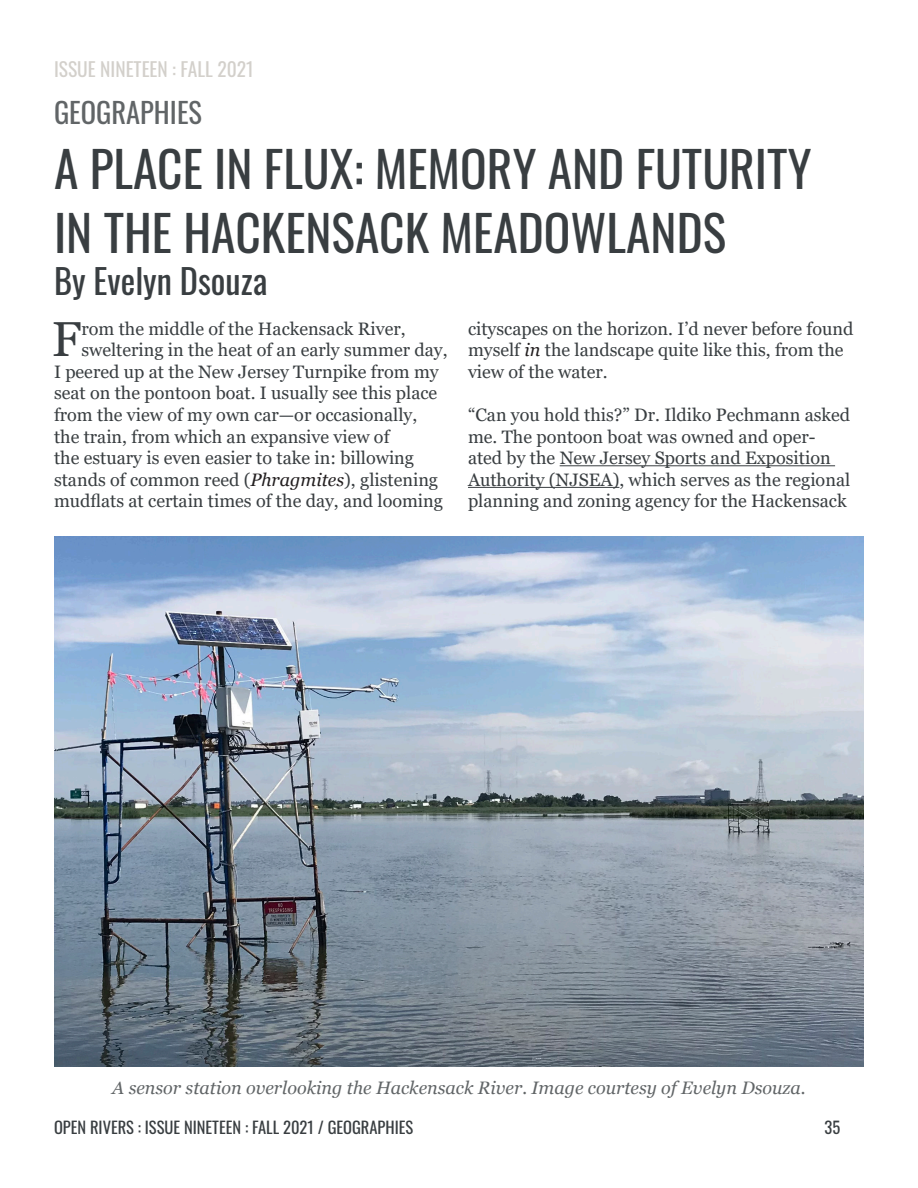
<style>
.page{position:relative;width:918px;height:1188px;background:#fff}
.page>*{position:absolute;margin:0;border:0;box-sizing:border-box;transform-origin:0 0}
.Article_Title{font:49.5px/64.5px "Oswald";color:#393e41}
.t1{font:49.2px "Georgia";color:#393e41}
.By_Line{font:34.5px "Oswald";color:#393e41}
.Column_Title{font:28.5px "Oswald";color:#616567}
.t2{font:19.5px "Oswald";color:#d3d0cb}
.t3{font:18px/21.6px "Georgia";color:#393e41}
.t4{font:italic 18px "Georgia";color:#616567}
.t5{font:16.5px "Oswald";color:#393e41}
.s1{font-style:italic;color:#231f20}
</style>
<div class="page">
<hr style="left:560px;top:465px;width:275px;height:1px;background:#393e41">
<hr style="left:468px;top:487px;width:151px;height:1px;background:#393e41">
<img style="left:54px;top:536px;width:810px;height:530px">
<p class="t2" style="left:54px;top:52px;width:201px">ISSUE NINETEEN : FALL 2021</p>
<p class="Column_Title" style="left:54px;top:87px;width:150px">GEOGRAPHIES</p>
<p class="Article_Title" style="left:54px;top:131px;width:759px">A PLACE IN FLUX: MEMORY AND FUTURITY<br>IN THE HACKENSACK MEADOWLANDS</p>
<p class="By_Line" style="left:54px;top:250px;width:215px">By Evelyn Dsouza</p>
<p class="t1" style="left:52px;top:309px;width:31px">F</p>
<p class="t3" style="left:81px;top:318px;width:326px">rom the middle of the Hackensack River,</p>
<p class="t3" style="left:468px;top:318px;width:387px">cityscapes on the horizon. I’d never before found myself <span class="s1">in</span> the landscape quite like this, from the view of the water.</p>
<p class="t3" style="left:468px;top:404px;width:384px">“Can you hold this?” Dr. Ildiko Pechmann asked me. The pontoon boat was owned and oper&shy;ated by the New Jersey Sports and Exposition Authority (NJSEA), which serves as the regional planning and zoning agency for the Hackensack</p>
<p class="t3" style="left:81px;top:340px;width:368px">sweltering in the heat of an early summer day,</p>
<p class="t3" style="left:54px;top:361px;width:386px">I peered up at the New Jersey Turnpike from my</p>
<p class="t3" style="left:54px;top:383px;width:385px">seat on the pontoon boat. I usually see this place</p>
<p class="t3" style="left:54px;top:404px;width:365px">from the view of my own car—or occasionally,</p>
<p class="t3" style="left:54px;top:426px;width:337px">the train, from which an expansive view of</p>
<p class="t3" style="left:54px;top:448px;width:362px">the estuary is even easier to take in: billowing</p>
<p class="t3" style="left:54px;top:469px;width:386px">stands of common reed (<span class="s1">Phragmites</span>), glistening</p>
<p class="t3" style="left:54px;top:491px;width:391px">mudflats at certain times of the day, and looming</p>
<p class="t4" style="left:112px;top:1076px;width:695px">A sensor station overlooking the Hackensack River. Image courtesy of Evelyn Dsouza.</p>
<p class="t5" style="left:54px;top:1113px;width:361px">OPEN RIVERS : ISSUE NINETEEN : FALL 2021 / GEOGRAPHIES</p>
<p class="t5" style="left:825px;top:1113px;width:17px">35</p>
</div>
